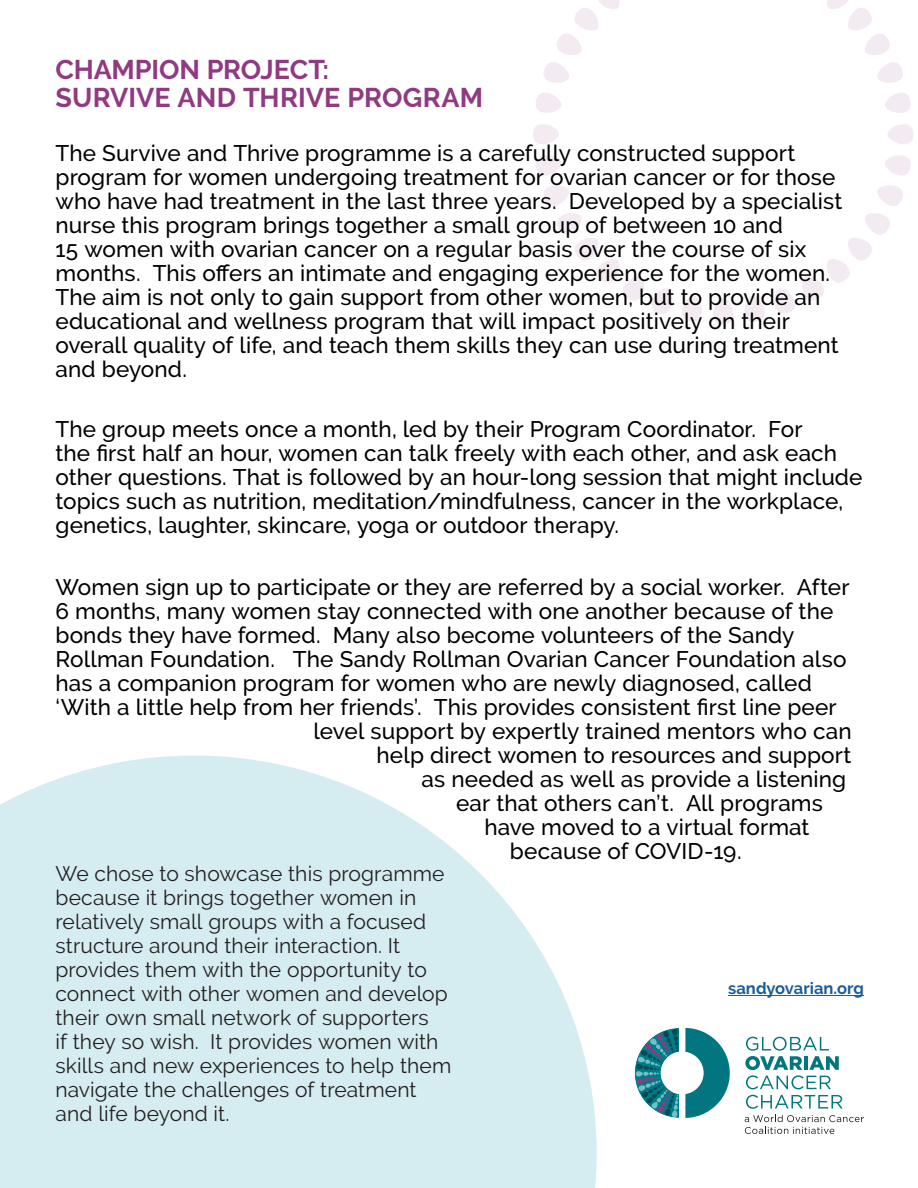
<style>
.page{position:relative;width:918px;height:1188px;background:#fff}
.page>*{position:absolute;margin:0;border:0;box-sizing:border-box;transform-origin:0 0}
.t1{font:700 27px/27.8px "Raleway";color:#903a81}
.t2{font:500 22.5px/24px "Raleway";letter-spacing:.005em;color:#000}
.t3{font:21px/24px "Raleway";letter-spacing:.005em;color:#231f20}
.t4{font:700 16.5px "Raleway";color:#175d9e}
</style>
<div class="page">
<svg style="left:0;top:756px;width:597px;height:432px;background:#dbeef2"></svg>
<svg style="left:544px;top:0;width:76px;height:83px"></svg>
<svg style="left:536px;top:93px;width:26px;height:20px"></svg>
<svg style="left:533px;top:124px;width:26px;height:20px"></svg>
<svg style="left:827px;top:0;width:76px;height:83px"></svg>
<svg style="left:885px;top:93px;width:26px;height:20px"></svg>
<svg style="left:713px;top:298px;width:20px;height:26px"></svg>
<svg style="left:682px;top:296px;width:20px;height:26px"></svg>
<svg style="left:544px;top:185px;width:128px;height:129px"></svg>
<svg style="left:536px;top:155px;width:26px;height:21px"></svg>
<svg style="left:744px;top:296px;width:21px;height:26px"></svg>
<svg style="left:774px;top:185px;width:129px;height:129px"></svg>
<svg style="left:885px;top:155px;width:26px;height:21px"></svg>
<svg style="left:887px;top:124px;width:27px;height:20px"></svg>
<svg style="left:685px;top:1028px;width:45px;height:90px"></svg>
<svg style="left:745px;top:1037px;width:94px;height:52px"></svg>
<svg style="left:746px;top:1095px;width:97px;height:14px"></svg>
<svg style="left:745px;top:1115px;width:119px;height:19px"></svg>
<svg style="left:635px;top:1028px;width:44px;height:90px"></svg>
<hr style="left:728px;top:995px;width:136px;height:1px;background:#175d9e">
<p class="t1" style="left:56px;top:56px;width:429px">CHAMPION PROJECT:<br>SURVIVE AND THRIVE PROGRAM</p>
<p class="t2" style="left:56px;top:141px;width:788px">The Survive and Thrive programme is a carefully constructed support program for women undergoing treatment for ovarian cancer or for those who have had treatment in the last three years. Developed by a specialist nurse this program brings together a small group of between 10 and<br>15 women with ovarian cancer on a regular basis over the course of six months. This offers an intimate and engaging experience for the women.<br>The aim is not only to gain support from other women, but to provide an educational and wellness program that will impact positively on their overall quality of life, and teach them skills they can use during treatment and beyond.</p>
<p class="t2" style="left:56px;top:417px;width:808px">The group meets once a month, led by their Program Coordinator. For<br>the first half an hour, women can talk freely with each other, and ask each other questions. That is followed by an hour-long session that might include topics such as nutrition, meditation/mindfulness, cancer in the workplace, genetics, laughter, skincare, yoga or outdoor therapy.</p>
<p class="t2" style="left:56px;top:575px;width:796px">Women sign up to participate or they are referred by a social worker. After</p>
<p class="t2" style="left:56px;top:599px;width:779px">6 months, many women stay connected with one another because of the</p>
<p class="t2" style="left:56px;top:623px;width:741px">bonds they have formed. Many also become volunteers of the Sandy</p>
<p class="t2" style="left:56px;top:647px;width:793px">Rollman Foundation. The Sandy Rollman Ovarian Cancer Foundation also</p>
<p class="t2" style="left:56px;top:671px;width:758px">has a companion program for women who are newly diagnosed, called</p>
<p class="t2" style="left:56px;top:695px;width:783px">‘With a little help from her friends’. This provides consistent first line peer</p>
<p class="t2" style="left:314px;top:719px;width:540px">level support by expertly trained mentors who can</p>
<p class="t2" style="left:377px;top:743px;width:477px">help direct women to resources and support</p>
<p class="t2" style="left:422px;top:767px;width:426px">as needed as well as provide a listening</p>
<p class="t2" style="left:456px;top:791px;width:368px">ear that others can’t. All programs</p>
<p class="t2" style="left:485px;top:815px;width:326px">have moved to a virtual format</p>
<p class="t2" style="left:510px;top:839px;width:233px">because of COVID-19.</p>
<p class="t3" style="left:56px;top:862px;width:397px">We chose to showcase this programme because it brings together women in relatively small groups with a focused structure around their interaction. It provides them with the opportunity to connect with other women and develop their own small network of supporters<br>if they so wish. It provides women with skills and new experiences to help them navigate the challenges of treatment and life beyond it.</p>
<p class="t4" style="left:728px;top:979px;width:137px">sandyovarian.org</p>
</div>
